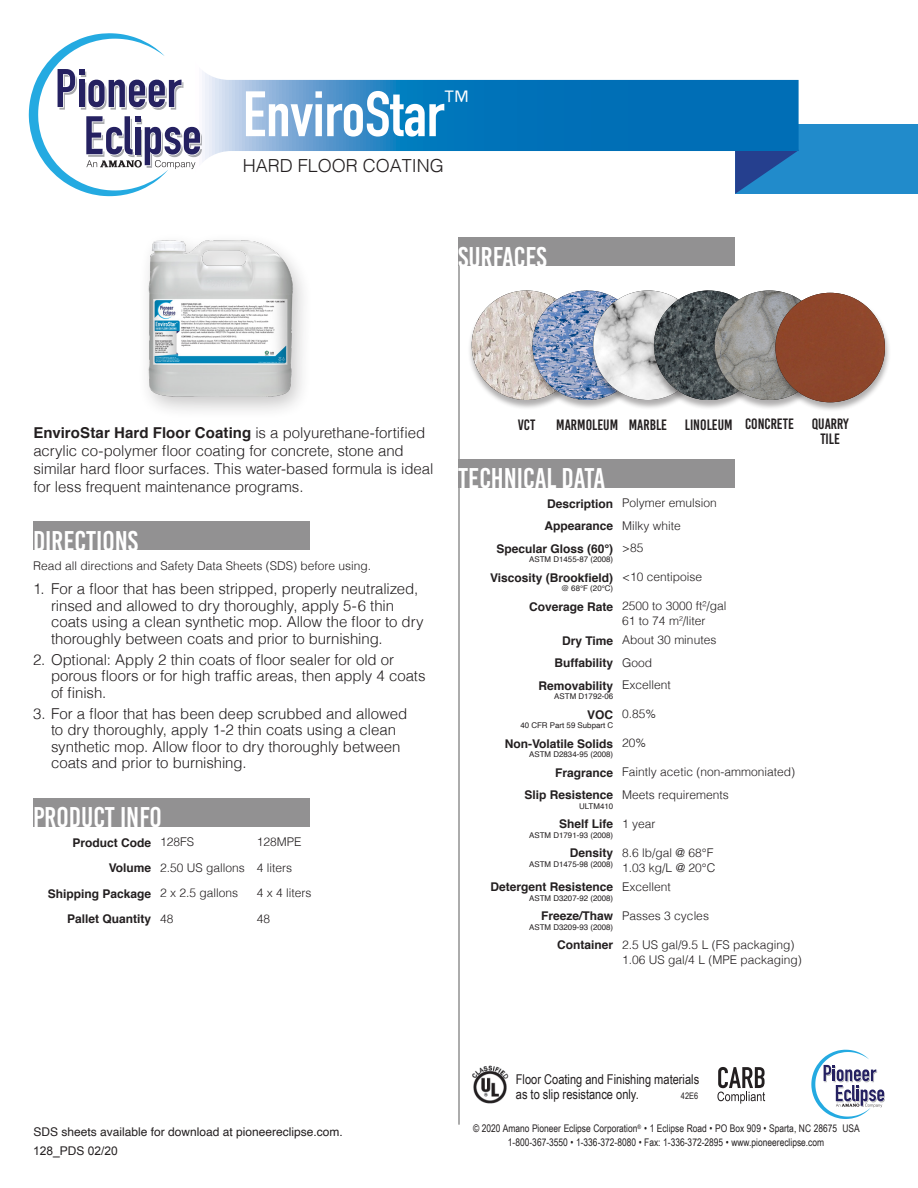
<style>
.page{position:relative;width:918px;height:1188px;background:#fff}
.page>*{position:absolute;margin:0;border:0;box-sizing:border-box;transform-origin:0 0}
.t1{font:700 63px "DIN Condensed";color:#fff}
.t2{font:28.5px "Bebas Kai";color:#fff}
.t3{font:300 27.15px "Helvetica";color:#fff}
.t4{font:300 18px "Helvetica";color:#231f20}
.directions{font:300 15px/16.5px "Helvetica";letter-spacing:-.005em;color:#231f20}
.product_description{font:300 15px/18px "Helvetica";letter-spacing:-.005em;color:#231f20}
.t5{font:15px "Bebas Kai";color:#231f20}
.t6{font:13.5px "Arial Narrow";color:#231f20}
.tech__info{font:300 12px "Helvetica";color:#231f20}
.tech__heading{font:700 12px "Helvetica";color:#231f20}
.tech__info-2{font:12px "Helvetica";color:#231f20}
.t7{font:12px "Arial";color:#231f20}
.t8{font:10.5px "Arial Narrow";color:#231f20}
.t9{font:9px "Arial Narrow";color:#231f20}
.tech__heading-2{font:7.95px "Helvetica";color:#231f20}
.s1{font-weight:700}
</style>
<div class="page">
<div style="left:735px;top:125px;width:183px;height:69px;background:#218bcb"></div>
<svg style="left:28px;top:71px;width:771px;height:126px"></svg>
<div style="left:467px;top:290px;width:120px;height:120px;background:#231f20;opacity:.36"></div>
<img style="left:472px;top:290px;width:109px;height:110px;border-radius:55px">
<div style="left:528px;top:290px;width:120px;height:120px;background:#231f20;opacity:.36"></div>
<img style="left:532px;top:290px;width:110px;height:110px;border-radius:55px">
<div style="left:589px;top:290px;width:120px;height:120px;background:#231f20;opacity:.36"></div>
<img style="left:593px;top:290px;width:110px;height:110px;border-radius:55px">
<div style="left:650px;top:290px;width:120px;height:120px;background:#231f20;opacity:.36"></div>
<img style="left:654px;top:290px;width:109px;height:110px;border-radius:55px">
<div style="left:710px;top:290px;width:120px;height:120px;background:#231f20;opacity:.36"></div>
<img style="left:715px;top:290px;width:109px;height:110px;border-radius:55px">
<div style="left:771px;top:292px;width:120px;height:120px;background:#231f20;opacity:.36"></div>
<div style="left:775px;top:293px;width:110px;height:109px;background:#8d462b;border-radius:55px"></div>
<hr style="left:458px;top:247px;width:2px;height:878px;background:#929192">
<div style="left:458px;top:238px;width:277px;height:28px;background:#929192"></div>
<div style="left:458px;top:459px;width:277px;height:29px;background:#929192"></div>
<div style="left:138px;top:232px;width:176px;height:188px;background:#231f20;opacity:.25"></div>
<img style="left:148px;top:239px;width:146px;height:157px">
<div style="left:33px;top:798px;width:276px;height:29px;background:#929192"></div>
<div style="left:33px;top:522px;width:276px;height:28px;background:#929192"></div>
<img style="left:472px;top:1065px;width:37px;height:39px">
<svg style="left:717px;top:1067px;width:48px;height:37px"></svg>
<svg style="left:29px;top:33px;width:173px;height:163px"></svg>
<svg style="left:811px;top:1050px;width:74px;height:69px"></svg>
<p class="t1" style="left:243px;top:72px;width:203px">EnviroStar</p>
<p class="t3" style="left:444px;top:77px;width:27px">™</p>
<p class="t4" style="left:243px;top:150px;width:203px">HARD FLOOR COATING</p>
<p class="t2" style="left:458px;top:241px;width:90px">SURFACES</p>
<p class="product_description" style="left:33px;top:422px;width:402px"><span class="s1">EnviroStar Hard Floor Coating</span> is a polyurethane-fortified acrylic co-polymer floor coating for concrete, stone and similar hard floor surfaces. This water-based formula is ideal for less frequent maintenance programs.</p>
<p class="t2" style="left:33px;top:525px;width:107px">DIRECTIONS</p>
<p class="tech__info" style="left:33px;top:555px;width:340px">Read all directions and Safety Data Sheets (SDS) before using.</p>
<p class="directions" style="left:51px;top:580px;width:374px;text-indent:-18px">1. For a floor that has been stripped, properly neutralized, rinsed and allowed to dry thoroughly, apply 5-6 thin coats using a clean synthetic mop. Allow the floor to dry thoroughly between coats and prior to burnishing.</p>
<p class="directions" style="left:51px;top:650px;width:376px;text-indent:-18px">2. Optional: Apply 2 thin coats of floor sealer for old or porous floors or for high traffic areas, then apply 4 coats of finish.</p>
<p class="directions" style="left:51px;top:704px;width:358px;text-indent:-18px">3. For a floor that has been deep scrubbed and allowed to dry thoroughly, apply 1-2 thin coats using a clean synthetic mop. Allow floor to dry thoroughly between coats and prior to burnishing.</p>
<p class="t2" style="left:33px;top:802px;width:130px">PRODUCT INFO</p>
<p class="tech__heading" style="left:73px;top:833px;width:80px">Product Code</p>
<p class="tech__info" style="left:160px;top:832px;width:36px">128FS</p>
<p class="tech__info" style="left:257px;top:832px;width:46px">128MPE</p>
<p class="tech__heading" style="left:109px;top:858px;width:44px">Volume</p>
<p class="tech__info" style="left:160px;top:857px;width:86px">2.50 US gallons</p>
<p class="tech__info" style="left:257px;top:857px;width:37px">4 liters</p>
<p class="tech__heading" style="left:48px;top:884px;width:105px">Shipping Package</p>
<p class="tech__info" style="left:160px;top:883px;width:80px">2 x 2.5 gallons</p>
<p class="tech__info" style="left:257px;top:883px;width:56px">4 x 4 liters</p>
<p class="tech__heading" style="left:67px;top:909px;width:86px">Pallet Quantity</p>
<p class="tech__info" style="left:160px;top:908px;width:15px">48</p>
<p class="tech__info" style="left:257px;top:908px;width:15px">48</p>
<p class="t5" style="left:518px;top:416px;width:19px">VCT</p>
<p class="t5" style="left:556px;top:416px;width:63px">MARMOLEUM</p>
<p class="t5" style="left:685px;top:416px;width:49px">LINOLEUM</p>
<p class="t5" style="left:745px;top:416px;width:50px">CONCRETE</p>
<p class="t5" style="left:812px;top:416px;width:39px">QUARRY</p>
<p class="t5" style="left:820px;top:431px;width:21px">TILE</p>
<p class="t5" style="left:629px;top:416px;width:40px">MARBLE</p>
<p class="t2" style="left:458px;top:463px;width:149px">TECHNICAL DATA</p>
<p class="tech__heading" style="left:547px;top:494px;width:68px">Description</p>
<p class="tech__info" style="left:622px;top:493px;width:96px">Polymer emulsion</p>
<p class="tech__heading" style="left:545px;top:516px;width:70px">Appearance</p>
<p class="tech__info" style="left:622px;top:515px;width:60px">Milky white</p>
<p class="tech__heading" style="left:496px;top:539px;width:118px">Specular Gloss (60°)</p>
<p class="tech__heading-2" style="left:529px;top:553px;width:86px">ASTM D1455-87 (2008)</p>
<p class="tech__info" style="left:622px;top:538px;width:23px">&gt;85</p>
<p class="tech__heading" style="left:490px;top:568px;width:125px">Viscosity (Brookfield)</p>
<p class="tech__heading-2" style="left:561px;top:582px;width:54px">@ 68°F (20°C)</p>
<p class="tech__info" style="left:622px;top:567px;width:81px">&lt;10 centipoise</p>
<p class="tech__heading" style="left:529px;top:597px;width:86px">Coverage Rate</p>
<p class="tech__info" style="left:622px;top:596px;width:106px">2500 to 3000 ft²/gal</p>
<p class="tech__info" style="left:622px;top:611px;width:85px">61 to 74 m<sup>2</sup>/liter</p>
<p class="tech__heading" style="left:562px;top:631px;width:53px">Dry Time</p>
<p class="tech__info" style="left:622px;top:630px;width:96px">About 30 minutes</p>
<p class="tech__heading" style="left:555px;top:653px;width:60px">Buffability</p>
<p class="tech__info" style="left:622px;top:652px;width:32px">Good</p>
<p class="tech__heading" style="left:539px;top:676px;width:76px">Removability</p>
<p class="tech__heading-2" style="left:554px;top:690px;width:61px">ASTM D1792-06</p>
<p class="tech__info" style="left:622px;top:675px;width:50px">Excellent</p>
<p class="tech__heading" style="left:587px;top:705px;width:28px">VOC</p>
<p class="tech__heading-2" style="left:520px;top:719px;width:94px">40 CFR Part 59 Subpart C</p>
<p class="tech__heading" style="left:505px;top:734px;width:110px">Non-Volatile Solids</p>
<p class="tech__heading-2" style="left:529px;top:748px;width:86px">ASTM D2834-95 (2008)</p>
<p class="tech__info" style="left:622px;top:704px;width:36px">0.85%</p>
<p class="tech__info" style="left:622px;top:733px;width:26px">20%</p>
<p class="tech__heading" style="left:555px;top:763px;width:60px">Fragrance</p>
<p class="tech__info" style="left:622px;top:762px;width:174px">Faintly acetic (non-ammoniated)</p>
<p class="tech__heading" style="left:525px;top:785px;width:90px">Slip Resistence</p>
<p class="tech__heading-2" style="left:579px;top:800px;width:36px">ULTM410</p>
<p class="tech__info" style="left:622px;top:784px;width:108px">Meets requirements</p>
<p class="tech__heading" style="left:559px;top:814px;width:56px">Shelf Life</p>
<p class="tech__heading-2" style="left:529px;top:829px;width:86px">ASTM D1791-93 (2008)</p>
<p class="tech__info" style="left:622px;top:813px;width:35px">1 year</p>
<p class="tech__heading" style="left:570px;top:843px;width:45px">Density</p>
<p class="tech__heading-2" style="left:529px;top:858px;width:86px">ASTM D1475-98 (2008)</p>
<p class="tech__info" style="left:622px;top:842px;width:93px">8.6 lb/gal @ 68°F</p>
<p class="tech__info" style="left:622px;top:857px;width:95px">1.03 kg/L @ 20°C</p>
<p class="tech__heading" style="left:491px;top:877px;width:124px">Detergent Resistence</p>
<p class="tech__heading-2" style="left:529px;top:892px;width:86px">ASTM D3207-92 (2008)</p>
<p class="tech__info" style="left:622px;top:877px;width:50px">Excellent</p>
<p class="tech__heading" style="left:541px;top:906px;width:74px">Freeze/Thaw</p>
<p class="tech__heading-2" style="left:529px;top:921px;width:86px">ASTM D3209-93 (2008)</p>
<p class="tech__info" style="left:622px;top:906px;width:88px">Passes 3 cycles</p>
<p class="tech__heading" style="left:557px;top:935px;width:58px">Container</p>
<p class="tech__info" style="left:622px;top:935px;width:174px">2.5 US gal/9.5 L (FS packaging)</p>
<p class="tech__info" style="left:622px;top:950px;width:181px">1.06 US gal/4 L (MPE packaging)</p>
<p class="tech__info-2" style="left:33px;top:1123px;width:311px">SDS sheets available for download at pioneereclipse.com.</p>
<p class="t7" style="left:33px;top:1143px;width:86px">128_PDS 02/20</p>
<p class="t6" style="left:516px;top:1069px;width:185px">Floor Coating and Finishing materials</p>
<p class="t6" style="left:516px;top:1084px;width:124px">as to slip resistance only.</p>
<p class="t9" style="left:681px;top:1089px;width:19px">42E6</p>
<p class="t8" style="left:473px;top:1121px;width:388px">© 2020 Amano Pioneer Eclipse Corporation<sup>®</sup> • 1 Eclipse Road • PO Box 909 • Sparta, NC 28675 USA</p>
<p class="t8" style="left:508px;top:1134px;width:318px">1-800-367-3550 • 1-336-372-8080 • Fax: 1-336-372-2895 • www.pioneereclipse.com</p>
</div>
